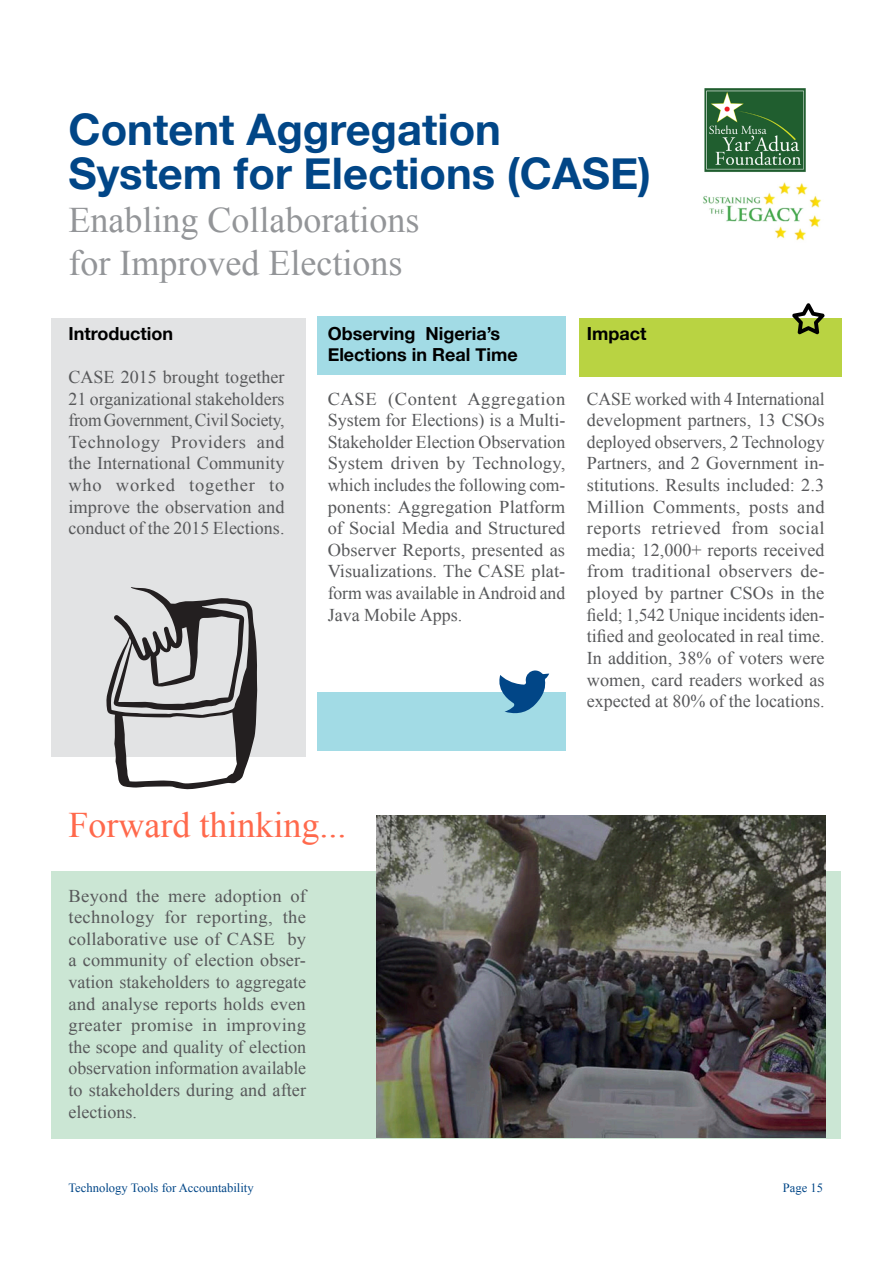
<style>
.page{position:relative;width:893px;height:1263px;background:#fff}
.page>*{position:absolute;margin:0;border:0;box-sizing:border-box;transform-origin:0 0}
.Main_Title{font:700 43.5px/43.2px "Helvetica Neue";color:#014687}
.Sub-Title{font:36px/43.2px "Times New Roman";color:#939598}
.Heading_2{font:36px "Times New Roman";color:#ff694c}
.t1{font:18px/21.6px "Times New Roman";color:#57585a;text-align:justify}
.Heading_1{font:700 18px/21.6px "Helvetica Neue";color:#000}
.t2{font:12.6px "Times New Roman";color:#014687}
</style>
<div class="page">
<div style="left:317px;top:692px;width:248px;height:59px;background:#a2dbe5"></div>
<div style="left:317px;top:316px;width:248px;height:59px;background:#a2dbe5"></div>
<div style="left:579px;top:318px;width:262px;height:59px;background:#b9d342"></div>
<div style="left:51px;top:318px;width:255px;height:439px;background:#e2e3e4"></div>
<div style="left:52px;top:871px;width:789px;height:268px;background:#cbe6d4"></div>
<img style="left:704px;top:88px;width:102px;height:84px">
<img style="left:703px;top:182px;width:119px;height:59px">
<svg style="left:106px;top:587px;width:151px;height:202px"></svg>
<img style="left:377px;top:815px;width:448px;height:322px">
<svg style="left:499px;top:670px;width:50px;height:44px"></svg>
<svg style="left:792px;top:303px;width:33px;height:31px"></svg>
<p class="Main_Title" style="left:68px;top:109px;width:584px">Content Aggregation<br>System for Elections (CASE)</p>
<p class="Sub-Title" style="left:68px;top:198px;width:352px">Enabling Collaborations for Improved Elections</p>
<p class="Heading_1" style="left:68px;top:323px;width:106px">Introduction</p>
<p class="t1" style="left:68px;top:366px;width:218px">CASE 2015 brought together 21 organizational stakeholders from Government, Civil Society, Technology Providers and the International Community who worked together to improve the observation and conduct of the 2015 Elections.</p>
<p class="Heading_1" style="left:328px;top:323px;width:192px">Observing Nigeria’s<br>Elections in Real Time</p>
<p class="t1" style="left:328px;top:388px;width:239px">CASE (Content Aggregation System for Elections) is a Multi-Stakeholder Election Observation System driven by Technology, which includes the following com&shy;ponents: Aggregation Platform of Social Media and Structured Observer Reports, presented as Visualizations. The CASE plat&shy;form was available in Android and Java Mobile Apps.</p>
<p class="Heading_1" style="left:587px;top:323px;width:61px">Impact</p>
<p class="t1" style="left:587px;top:388px;width:239px">CASE worked with 4 International development partners, 13 CSOs deployed observers, 2 Technology Partners, and 2 Government in&shy;stitutions. Results included: 2.3<br>Million Comments, posts and reports retrieved from social media; 12,000+ reports received from traditional observers de&shy;ployed by partner CSOs in the field; 1,542 Unique incidents iden&shy;tified and geolocated in real time.<br>In addition, 38% of voters were women, card readers worked as expected at 80% of the locations.</p>
<p class="Heading_2" style="left:68px;top:800px;width:279px">Forward thinking...</p>
<p class="t1" style="left:68px;top:884px;width:239px">Beyond the mere adoption of technology for reporting, the collaborative use of CASE by a community of election obser&shy;vation stakeholders to aggregate and analyse reports holds even greater promise in improving the scope and quality of election observation information available to stakeholders during and after elections.</p>
<p class="t2" style="left:68px;top:1179px;width:187px">Technology Tools for Accountability</p>
<p class="t2" style="left:783px;top:1179px;width:42px">Page 15</p>
</div>
